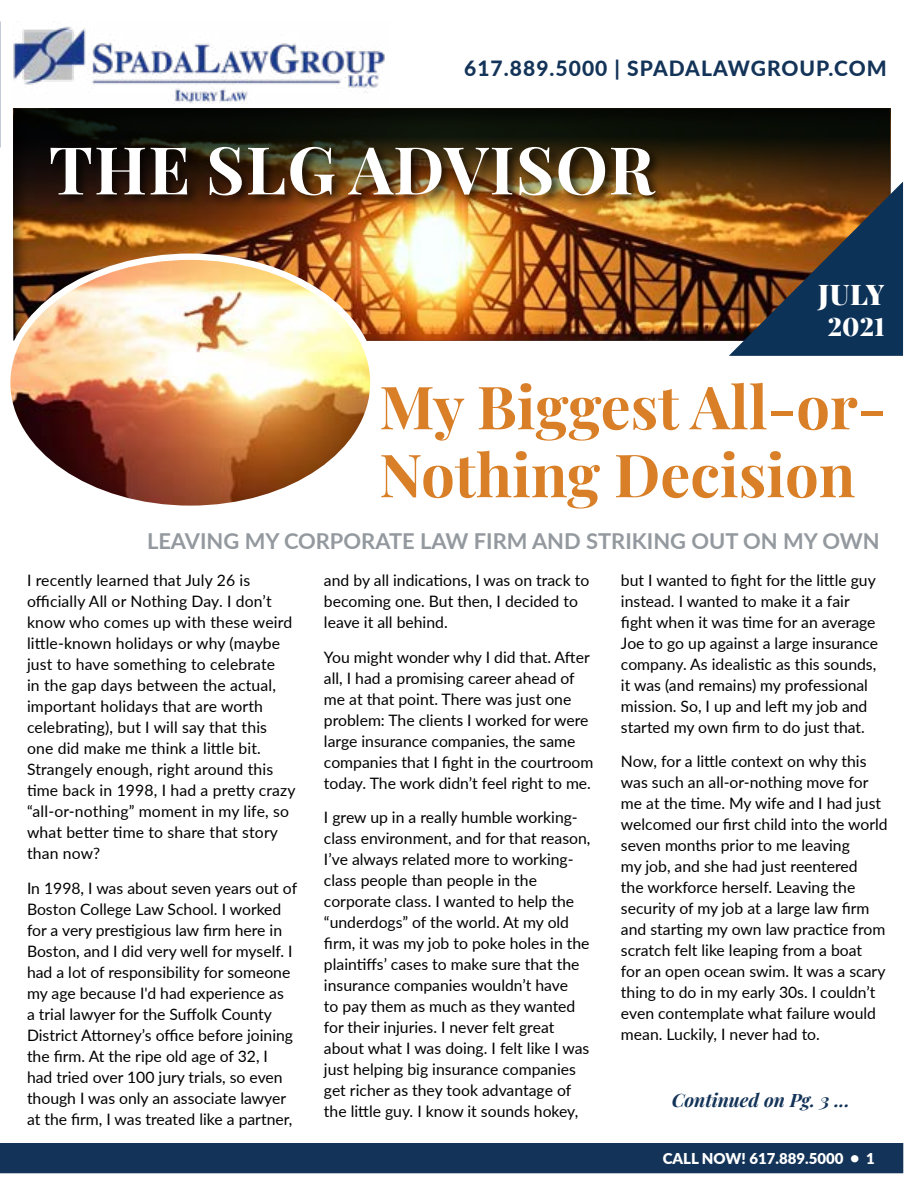
<style>
.page{position:relative;width:918px;height:1188px;background:#fff}
.page>*{position:absolute;margin:0;border:0;box-sizing:border-box;transform-origin:0 0}
.t1{font:700 66px "Playfair Display";letter-spacing:.02em;color:#fff}
.t2{font:700 59.7px/67.9px "Playfair Display";color:#d87f28}
.t3{font:900 28.5px "Playfair Display";color:#fff}
.t4{font:900 25.5px "Playfair Display";color:#fff}
.t5{font:700 21.9px "Lato";color:#93999e}
.t6{font:800 21px "Lato";letter-spacing:.05em;color:#133358}
.t7{font:italic 700 18.45px "Playfair Display";color:#133358}
.t8{font:15.75px/21px "Lato";color:#000}
.t9{font:900 15px "Lato";color:#fff}
</style>
<div class="page">
<img style="left:0;top:21px;width:904px;height:1153px">
<h3 class="t6" style="left:464px;top:52px;width:424px">617.889.5000 | SPADALAWGROUP.COM</h3>
<h1 class="t1" style="left:49px;top:118px;width:607px">THE SLG ADVISOR</h1>
<h3 class="t3" style="left:818px;top:272px;width:68px">JULY</h3>
<h3 class="t4" style="left:828px;top:306px;width:58px">2021</h3>
<h2 class="t2" style="left:379px;top:368px;width:508px">My Biggest All-or-<br>Nothing Decision</h2>
<h3 class="t5" style="left:147px;top:525px;width:734px">LEAVING MY CORPORATE LAW FIRM AND STRIKING OUT ON MY OWN</h3>
<p class="t8" style="left:27px;top:569px;width:270px">I recently learned that July 26 is officially All or Nothing Day. I don’t know who comes up with these weird little-known holidays or why (maybe just to have something to celebrate<br>in the gap days between the actual, important holidays that are worth celebrating), but I will say that this one did make me think a little bit.<br>Strangely enough, right around this time back in 1998, I had a pretty crazy “all-or-nothing” moment in my life, so what better time to share that story than now?</p>
<p class="t8" style="left:27px;top:877px;width:272px">In 1998, I was about seven years out of Boston College Law School. I worked for a very prestigious law firm here in Boston, and I did very well for myself. I had a lot of responsibility for someone my age because I'd had experience as<br>a trial lawyer for the Suffolk County District Attorney’s office before joining the firm. At the ripe old age of 32, I had tried over 100 jury trials, so even though I was only an associate lawyer at the firm, I was treated like a partner,</p>
<p class="t8" style="left:324px;top:569px;width:267px">and by all indications, I was on track to becoming one. But then, I decided to leave it all behind.</p>
<p class="t8" style="left:324px;top:646px;width:271px">You might wonder why I did that. After all, I had a promising career ahead of me at that point. There was just one problem: The clients I worked for were large insurance companies, the same companies that I fight in the courtroom today. The work didn’t feel right to me.</p>
<p class="t8" style="left:324px;top:806px;width:268px">I grew up in a really humble working&shy;class environment, and for that reason, I’ve always related more to working&shy;class people than people in the corporate class. I wanted to help the “underdogs” of the world. At my old firm, it was my job to poke holes in the plaintiffs’ cases to make sure that the insurance companies wouldn’t have<br>to pay them as much as they wanted for their injuries. I never felt great about what I was doing. I felt like I was just helping big insurance companies get richer as they took advantage of the little guy. I know it sounds hokey,</p>
<p class="t8" style="left:621px;top:569px;width:259px">but I wanted to fight for the little guy instead. I wanted to make it a fair fight when it was time for an average Joe to go up against a large insurance company. As idealistic as this sounds, it was (and remains) my professional mission. So, I up and left my job and started my own firm to do just that.</p>
<p class="t8" style="left:621px;top:751px;width:268px">Now, for a little context on why this was such an all-or-nothing move for me at the time. My wife and I had just welcomed our first child into the world seven months prior to me leaving<br>my job, and she had just reentered<br>the workforce herself. Leaving the security of my job at a large law firm and starting my own law practice from scratch felt like leaping from a boat<br>for an open ocean swim. It was a scary thing to do in my early 30s. I couldn’t even contemplate what failure would mean. Luckily, I never had to.</p>
<p class="t7" style="left:672px;top:1085px;width:180px">Continued on Pg. 3 ...</p>
<p class="t9" style="left:663px;top:1147px;width:214px">CALL NOW! 617.889.5000 • 1</p>
</div>
